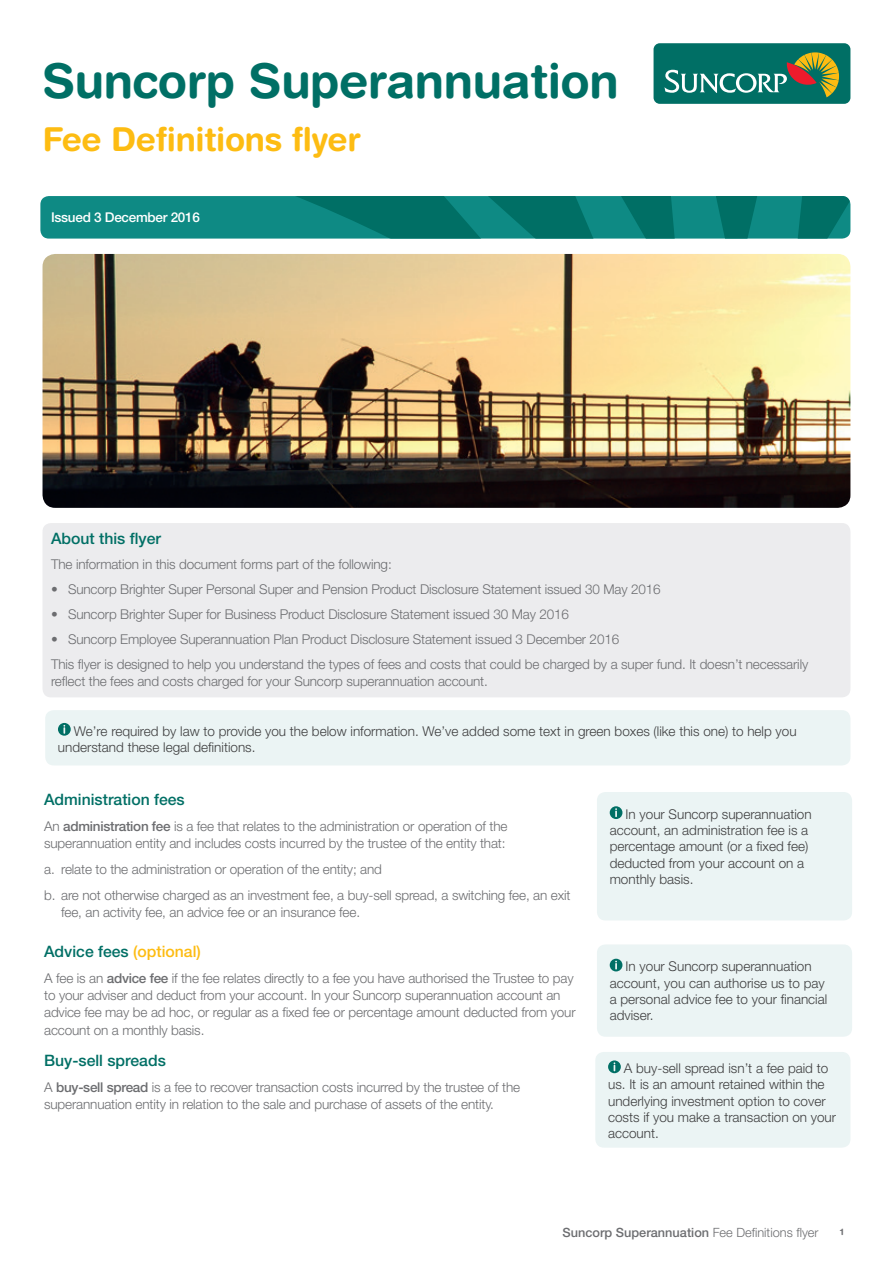
<style>
.page{position:relative;width:893px;height:1263px;background:#fff}
.page>*{position:absolute;margin:0;border:0;box-sizing:border-box;transform-origin:0 0}
.t1{font:700 48px "Helvetica Rounded LT Std";letter-spacing:-.01em;color:#006f65}
.t2{font:700 33px "Helvetica Rounded LT Std";letter-spacing:-.01em;color:#fdbc12}
.t3{font:500 15.75px "Helvetica Neue LT Std";color:#006f65}
.t4{font:300 13.5px/17.2px "Helvetica Neue LT Std";letter-spacing:-.01em;color:#6c6d70}
.t5{font:300 13.5px/16.2px "Helvetica Neue LT Std";color:#3e3e3f}
.t6{font:500 13.5px "Helvetica Neue LT Std";letter-spacing:-.02em;color:#fff}
.t7{font:500 12.75px "Helvetica Neue LT Std";color:#6c6d70}
.t8{font:700 9px "Helvetica Rounded LT Std";color:#6c6d70}
.s1{font-weight:500}
.s2{color:#fdbc12}
.s3{font-weight:300}
</style>
<div class="page">
<div style="left:40px;top:196px;width:810px;height:43px;background:#0e8a84;border-radius:9px"></div>
<svg style="left:179px;top:196px;width:671px;height:43px"></svg>
<div style="left:43px;top:523px;width:807px;height:174px;background:#ececee;border-radius:9px"></div>
<div style="left:653px;top:43px;width:197px;height:61px;background:#006f65;border-radius:6px"></div>
<svg style="left:664px;top:52px;width:175px;height:45px"></svg>
<img style="left:43px;top:254px;width:807px;height:254px">
<div style="left:45px;top:710px;width:805px;height:55px;background:#ebf4f4;border-radius:9px"></div>
<svg style="left:58px;top:723px;width:13px;height:13px"></svg>
<div style="left:597px;top:792px;width:255px;height:128px;background:#ebf4f4;border-radius:9px"></div>
<svg style="left:610px;top:806px;width:12px;height:13px"></svg>
<div style="left:597px;top:944px;width:255px;height:93px;background:#ebf4f4;border-radius:9px"></div>
<svg style="left:610px;top:959px;width:12px;height:12px"></svg>
<div style="left:595px;top:1052px;width:255px;height:96px;background:#ebf4f4;border-radius:9px"></div>
<svg style="left:608px;top:1060px;width:13px;height:13px"></svg>
<h1 class="t1" style="left:43px;top:52px;width:578px">Suncorp Superannuation</h1>
<h2 class="t2" style="left:43px;top:119px;width:320px">Fee Definitions flyer</h2>
<p class="t6" style="left:51px;top:209px;width:150px">Issued 3 December 2016</p>
<p class="t3" style="left:51px;top:529px;width:111px">About this flyer</p>
<p class="t4" style="left:51px;top:556px;width:342px">The information in this document forms part of the following:</p>
<p class="t4" style="left:51px;top:581px;width:611px">• Suncorp Brighter Super Personal Super and Pension Product Disclosure Statement issued 30 May 2016</p>
<p class="t4" style="left:51px;top:606px;width:520px">• Suncorp Brighter Super for Business Product Disclosure Statement issued 30 May 2016</p>
<p class="t4" style="left:51px;top:627px;width:759px;line-height:25px">• Suncorp Employee Superannuation Plan Product Disclosure Statement issued 3 December 2016<br>This flyer is designed to help you understand the types of fees and costs that could be charged by a super fund. It doesn’t necessarily</p>
<p class="t4" style="left:51px;top:672px;width:438px">reflect the fees and costs charged for your Suncorp superannuation account.</p>
<p class="t5" style="left:58px;top:722px;width:740px;text-indent:16px">We’re required by law to provide you the below information. We’ve added some text in green boxes (like this one) to help you understand these legal definitions.</p>
<p class="t3" style="left:44px;top:790px;width:142px">Administration fees</p>
<p class="t4" style="left:44px;top:817px;width:465px">An <span class="s1">administration fee</span> is a fee that relates to the administration or operation of the superannuation entity and includes costs incurred by the trustee of the entity that:</p>
<p class="t4" style="left:44px;top:856px;width:528px;line-height:25.8px">a. relate to the administration or operation of the entity; and<br>b. are not otherwise charged as an investment fee, a buy-sell spread, a switching fee, an exit</p>
<p class="t4" style="left:61px;top:903px;width:300px">fee, an activity fee, an advice fee or an insurance fee.</p>
<p class="t3" style="left:44px;top:942px;width:158px">Advice fees <span class="s2">(optional)</span></p>
<p class="t4" style="left:44px;top:969px;width:533px">A fee is an <span class="s1">advice fee</span> if the fee relates directly to a fee you have authorised the Trustee to pay to your adviser and deduct from your account. In your Suncorp superannuation account an advice fee may be ad hoc, or regular as a fixed fee or percentage amount deducted from your account on a monthly basis.</p>
<p class="t3" style="left:44px;top:1051px;width:123px">Buy-sell spreads</p>
<p class="t4" style="left:44px;top:1078px;width:477px">A <span class="s1">buy-sell spread</span> is a fee to recover transaction costs incurred by the trustee of the superannuation entity in relation to the sale and purchase of assets of the entity.</p>
<p class="t5" style="left:610px;top:806px;width:203px;text-indent:16px">In your Suncorp superannuation account, an administration fee is a percentage amount (or a fixed fee) deducted from your account on a monthly basis.</p>
<p class="t5" style="left:610px;top:958px;width:219px;text-indent:16px">In your Suncorp superannuation account, you can authorise us to pay a personal advice fee to your financial adviser.</p>
<p class="t5" style="left:608px;top:1060px;width:230px;text-indent:16px">A buy-sell spread isn’t a fee paid to us. It is an amount retained within the underlying investment option to cover costs if you make a transaction on your account.</p>
<p class="t7" style="left:563px;top:1225px;width:257px">Suncorp Superannuation <span class="s3">Fee Definitions flyer</span></p>
<p class="t8" style="left:840px;top:1226px;width:5px">1</p>
</div>
